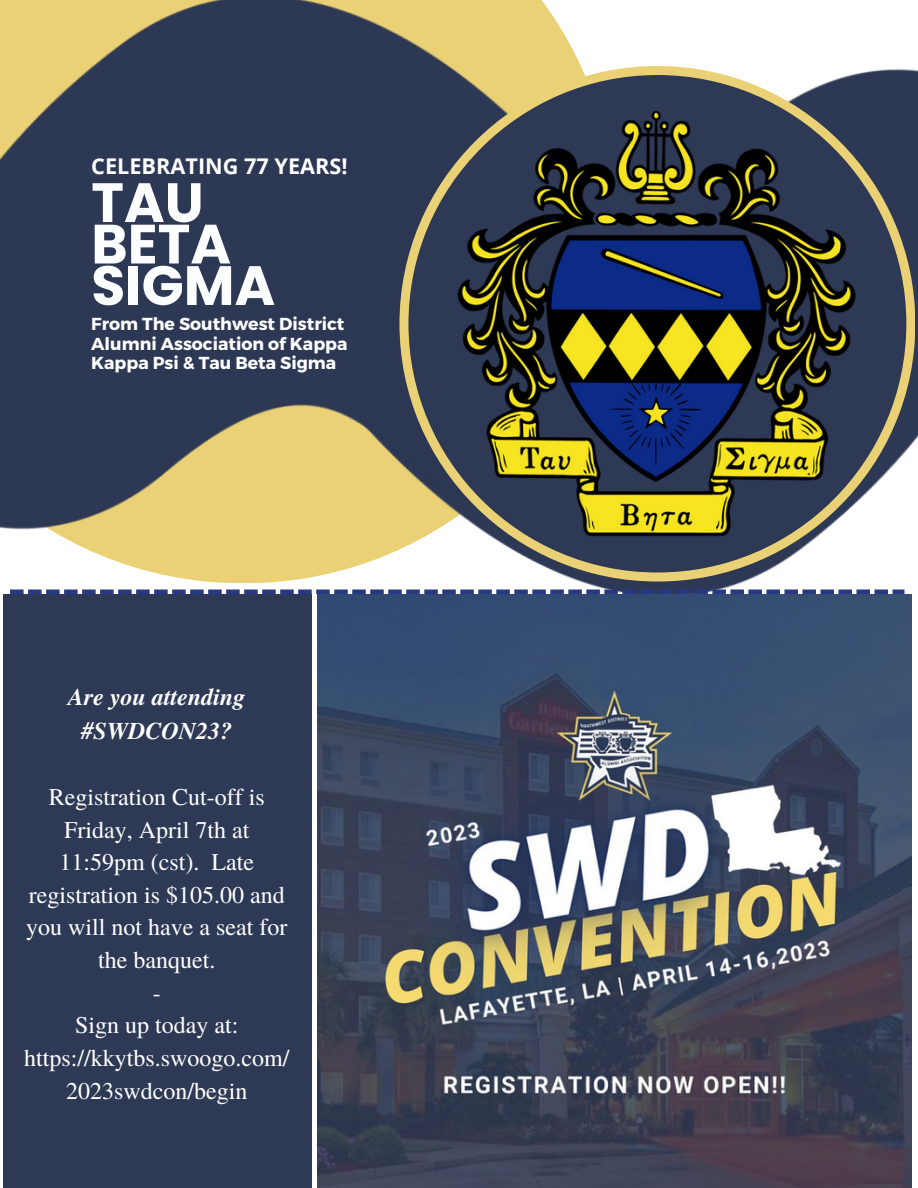
<style>
.page{position:relative;width:918px;height:1188px;background:#fff}
.page>*{position:absolute;margin:0;border:0;box-sizing:border-box;transform-origin:0 0}
.t1{font:700 55.35px "Poppins";color:#fcfdff}
.t2{font:24px/32.7px "Te X Gyre Termes";color:#fff;text-align:center}
.t3{font:italic 700 24px/33.8px "Te X Gyre Termes";color:#fff;text-align:center}
.t4{font:700 21.75px "Open Sans";color:#fff}
.t5{font:700 17.4px/19.5px "Montserrat";color:#fff}
</style>
<div class="page">
<img style="left:311px;top:68px;width:607px;height:748px">
<img style="left:0;top:0;width:855px;height:771px">
<div style="left:399px;top:66px;width:516px;height:516px;background:#ebd175;border-radius:50%"></div>
<div style="left:408px;top:75px;width:498px;height:497px;background:#2e3956;border-radius:50%"></div>
<img style="left:414px;top:80px;width:487px;height:488px;border-radius:50%">
<img style="left:317px;top:594px;width:594px;height:594px">
<div style="left:3px;top:594px;width:308px;height:594px;background:#2e3956"></div>
<svg style="left:10px;top:590px;width:894px;height:4px"></svg>
<p class="t4" style="left:91px;top:150px;width:258px">CELEBRATING 77 YEARS!</p>
<p class="t1" style="left:91px;top:164px;width:114px">TAU</p>
<p class="t1" style="left:91px;top:205px;width:141px">BETA</p>
<p class="t1" style="left:91px;top:247px;width:185px">SIGMA</p>
<p class="t5" style="left:91px;top:313px;width:258px">From The Southwest District<br>Alumni Association of Kappa<br>Kappa Psi &amp; Tau Beta Sigma</p>
<p class="t3" style="left:68px;top:679px;width:179px">Are you attending #SWDCON23?</p>
<p class="t2" style="left:26px;top:779px;width:263px">Registration Cut-off is<br>Friday, April 7th at<br>11:59pm (cst). Late registration is $105.00 and you will not have a seat for the banquet.</p>
<p class="t2" style="left:153px;top:975px;width:9px">-</p>
<p class="t2" style="left:75px;top:1008px;width:165px">Sign up today at:</p>
<p class="t2" style="left:24px;top:1040px;width:267px">https://kkytbs.swoogo.com/<br>2023swdcon/begin</p>
</div>
